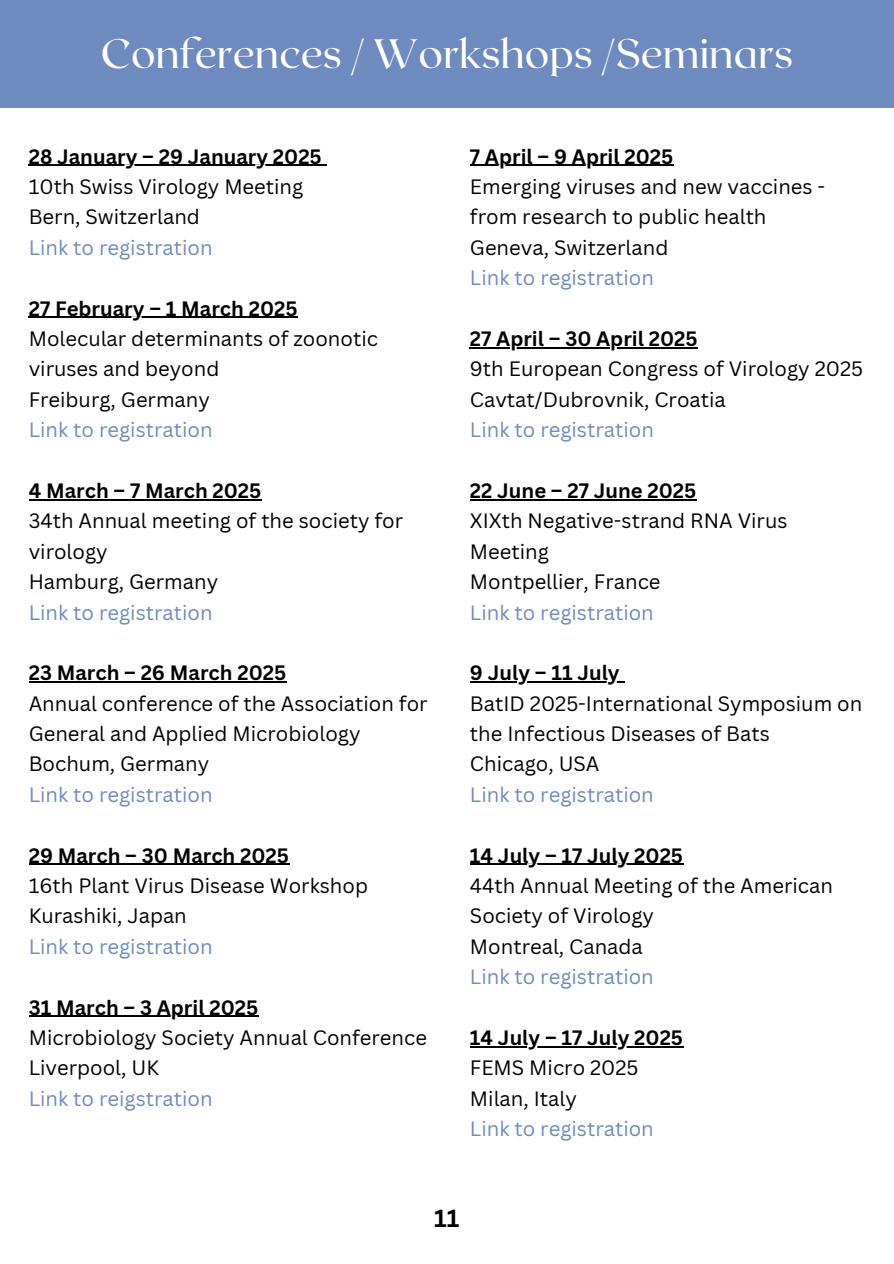
<style>
.page{position:relative;width:894px;height:1264px;background:#fff}
.page>*{position:absolute;margin:0;border:0;box-sizing:border-box;transform-origin:0 0}
.t1{font:40.95px "Roxborough CF";color:#fff}
.t2{font:700 24px "Canva Sans";color:#000}
.t3{font:20.25px/30.3px "Canva Sans";color:#000}
.t4{font:700 20.25px "Canva Sans";color:#000}
.t5{font:20.25px "Canva Sans";color:#6f8abf}
</style>
<div class="page">
<div style="left:0;top:0;width:893px;height:107px;background:#6f8abf"></div>
<hr style="left:470px;top:165px;width:203px;height:1px;background:#000">
<hr style="left:470px;top:347px;width:227px;height:1px;background:#000">
<hr style="left:470px;top:499px;width:226px;height:1px;background:#000">
<hr style="left:470px;top:681px;width:149px;height:1px;background:#000">
<hr style="left:470px;top:863px;width:213px;height:1px;background:#000">
<hr style="left:470px;top:1046px;width:213px;height:1px;background:#000">
<hr style="left:29px;top:165px;width:293px;height:1px;background:#000">
<hr style="left:29px;top:317px;width:269px;height:1px;background:#000">
<hr style="left:29px;top:499px;width:232px;height:1px;background:#000">
<hr style="left:29px;top:681px;width:257px;height:1px;background:#000">
<hr style="left:29px;top:863px;width:260px;height:1px;background:#000">
<hr style="left:29px;top:1015px;width:229px;height:1px;background:#000">
<p class="t1" style="left:101px;top:27px;width:693px">Conferences / Workshops /Seminars</p>
<p class="t4" style="left:29px;top:142px;width:294px">28 January – 29 January 2025</p>
<p class="t3" style="left:29px;top:171px;width:276px">10th Swiss Virology Meeting</p>
<p class="t3" style="left:29px;top:201px;width:173px">Bern, Switzerland</p>
<p class="t5" style="left:29px;top:233px;width:185px">Link to registration</p>
<p class="t4" style="left:29px;top:294px;width:270px">27 February – 1 March 2025</p>
<p class="t3" style="left:29px;top:323px;width:351px">Molecular determinants of zoonotic viruses and beyond</p>
<p class="t3" style="left:29px;top:384px;width:183px">Freiburg, Germany</p>
<p class="t5" style="left:29px;top:415px;width:185px">Link to registration</p>
<p class="t4" style="left:29px;top:476px;width:234px">4 March – 7 March 2025</p>
<p class="t3" style="left:29px;top:505px;width:376px">34th Annual meeting of the society for virology</p>
<p class="t3" style="left:29px;top:566px;width:191px">Hamburg, Germany</p>
<p class="t5" style="left:29px;top:598px;width:185px">Link to registration</p>
<p class="t4" style="left:29px;top:658px;width:259px">23 March – 26 March 2025</p>
<p class="t3" style="left:29px;top:687px;width:400px">Annual conference of the Association for<br>General and Applied Microbiology</p>
<p class="t3" style="left:29px;top:748px;width:182px">Bochum, Germany</p>
<p class="t5" style="left:29px;top:780px;width:185px">Link to registration</p>
<p class="t4" style="left:29px;top:841px;width:262px">29 March – 30 March 2025</p>
<p class="t3" style="left:29px;top:870px;width:341px">16th Plant Virus Disease Workshop</p>
<p class="t3" style="left:29px;top:900px;width:160px">Kurashiki, Japan</p>
<p class="t5" style="left:29px;top:932px;width:185px">Link to registration</p>
<p class="t4" style="left:29px;top:992px;width:231px">31 March – 3 April 2025</p>
<p class="t3" style="left:29px;top:1021px;width:400px">Microbiology Society Annual Conference</p>
<p class="t3" style="left:29px;top:1052px;width:132px">Liverpool, UK</p>
<p class="t5" style="left:29px;top:1084px;width:185px">Link to reigstration</p>
<p class="t4" style="left:470px;top:142px;width:205px">7 April – 9 April 2025</p>
<p class="t3" style="left:470px;top:171px;width:357px">Emerging viruses and new vaccines - from research to public health</p>
<p class="t3" style="left:470px;top:232px;width:200px">Geneva, Switzerland</p>
<p class="t5" style="left:470px;top:263px;width:185px">Link to registration</p>
<p class="t4" style="left:470px;top:324px;width:229px">27 April – 30 April 2025</p>
<p class="t3" style="left:470px;top:353px;width:394px">9th European Congress of Virology 2025</p>
<p class="t3" style="left:470px;top:384px;width:257px">Cavtat/Dubrovnik, Croatia</p>
<p class="t5" style="left:470px;top:415px;width:185px">Link to registration</p>
<p class="t4" style="left:470px;top:476px;width:228px">22 June – 27 June 2025</p>
<p class="t3" style="left:470px;top:505px;width:319px">XIXth Negative-strand RNA Virus<br>Meeting</p>
<p class="t3" style="left:470px;top:566px;width:192px">Montpellier, France</p>
<p class="t5" style="left:470px;top:598px;width:185px">Link to registration</p>
<p class="t4" style="left:470px;top:658px;width:151px">9 July – 11 July</p>
<p class="t3" style="left:470px;top:687px;width:394px">BatID 2025-International Symposium on the Infectious Diseases of Bats</p>
<p class="t3" style="left:470px;top:748px;width:131px">Chicago, USA</p>
<p class="t5" style="left:470px;top:780px;width:185px">Link to registration</p>
<p class="t4" style="left:470px;top:841px;width:214px">14 July – 17 July 2025</p>
<p class="t3" style="left:470px;top:870px;width:364px">44th Annual Meeting of the American<br>Society of Virology</p>
<p class="t3" style="left:470px;top:930px;width:174px">Montreal, Canada</p>
<p class="t5" style="left:470px;top:962px;width:185px">Link to registration</p>
<p class="t4" style="left:470px;top:1023px;width:214px">14 July – 17 July 2025</p>
<p class="t3" style="left:470px;top:1052px;width:170px">FEMS Micro 2025</p>
<p class="t3" style="left:470px;top:1082px;width:108px">Milan, Italy</p>
<p class="t5" style="left:470px;top:1114px;width:185px">Link to registration</p>
<h1 class="t2" style="left:434px;top:1200px;width:27px">11</h1>
</div>
